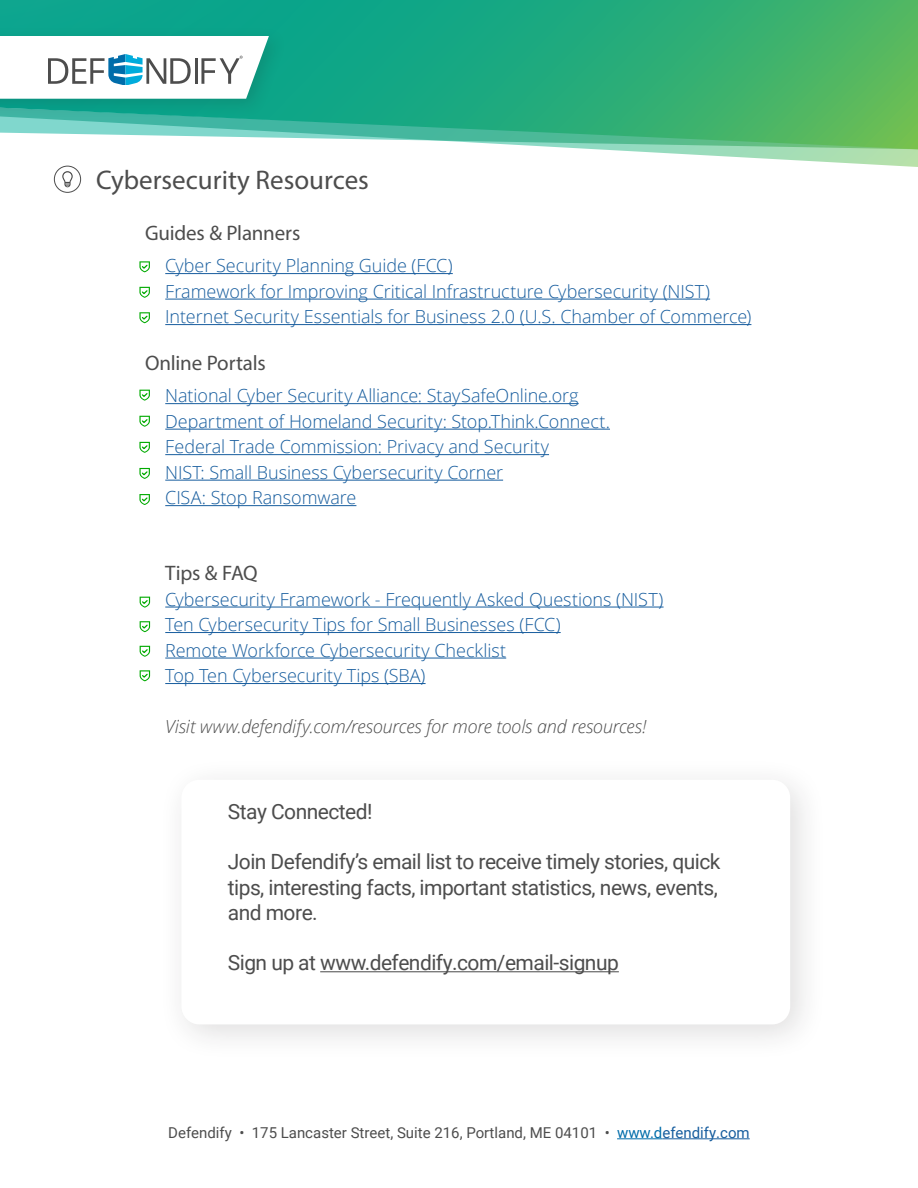
<style>
.page{position:relative;width:918px;height:1188px;background:#fff}
.page>*{position:absolute;margin:0;border:0;box-sizing:border-box;transform-origin:0 0}
.t1{font:27px "Myriad Pro";color:#4d4d4d}
.t2{font:21px/25.2px "Roboto";letter-spacing:-.025em;color:#4d4d4d}
.subhead{font:21px "Myriad Pro";letter-spacing:-.01em;color:#4d4d4d}
.t3{font:300 18px/25.5px "Open Sans";letter-spacing:-.005em;color:#175d9e}
.t4{font:italic 300 18px "Open Sans";letter-spacing:-.01em;color:#4d4d4d}
.t5{font:15px "Roboto";color:#4d4d4d}
.s1{color:#006daa}
.s2{color:#175d9e}
</style>
<div class="page">
<svg style="left:56px;top:153px;width:862px;height:18px"></svg>
<svg style="left:0;top:0;width:918px;height:153px;background:#5dbf87"></svg>
<svg style="left:0;top:0;width:560px;height:127px;background:#17a887"></svg>
<div style="left:0;top:26px;width:287px;height:93px;background:#231f20;opacity:.15"></div>
<svg style="left:0;top:36px;width:269px;height:63px"></svg>
<hr style="left:617px;top:1138px;width:45px;height:1px;background:#006daa">
<hr style="left:662px;top:1138px;width:88px;height:1px;background:#175d9e">
<div style="left:54px;top:166px;width:27px;height:27px;border:1px solid #4d4d4d;border-radius:50%"></div>
<svg style="left:62px;top:171px;width:11px;height:16px"></svg>
<hr style="left:165px;top:273px;width:288px;height:1px;background:#175d9e">
<hr style="left:165px;top:299px;width:545px;height:1px;background:#175d9e">
<hr style="left:165px;top:324px;width:586px;height:1px;background:#175d9e">
<hr style="left:165px;top:403px;width:414px;height:1px;background:#175d9e">
<hr style="left:165px;top:429px;width:445px;height:1px;background:#175d9e">
<hr style="left:165px;top:454px;width:384px;height:1px;background:#175d9e">
<hr style="left:165px;top:480px;width:338px;height:1px;background:#175d9e">
<hr style="left:165px;top:505px;width:191px;height:1px;background:#175d9e">
<hr style="left:165px;top:607px;width:499px;height:1px;background:#175d9e">
<hr style="left:165px;top:632px;width:396px;height:1px;background:#175d9e">
<hr style="left:165px;top:658px;width:341px;height:1px;background:#175d9e">
<hr style="left:165px;top:683px;width:261px;height:1px;background:#175d9e">
<svg style="left:139px;top:261px;width:11px;height:11px"></svg>
<svg style="left:139px;top:287px;width:11px;height:11px"></svg>
<svg style="left:139px;top:312px;width:11px;height:11px"></svg>
<svg style="left:140px;top:646px;width:10px;height:11px"></svg>
<svg style="left:140px;top:670px;width:10px;height:11px"></svg>
<svg style="left:140px;top:621px;width:10px;height:11px"></svg>
<svg style="left:140px;top:597px;width:10px;height:11px"></svg>
<div style="left:158px;top:756px;width:669px;height:306px;background:#231f20;opacity:.15"></div>
<div style="left:181px;top:780px;width:609px;height:244px;background:#fff;border-radius:18px"></div>
<hr style="left:320px;top:971px;width:299px;height:1px;background:#4d4d4d">
<svg style="left:139px;top:468px;width:11px;height:11px"></svg>
<svg style="left:139px;top:494px;width:11px;height:11px"></svg>
<svg style="left:139px;top:390px;width:11px;height:11px"></svg>
<svg style="left:139px;top:416px;width:11px;height:11px"></svg>
<svg style="left:139px;top:442px;width:11px;height:11px"></svg>
<p class="t1" style="left:96px;top:163px;width:274px">Cybersecurity Resources</p>
<p class="subhead" style="left:145px;top:220px;width:157px">Guides &amp; Planners</p>
<p class="t3" style="left:165px;top:252px;width:289px">Cyber Security Planning Guide (FCC)</p>
<p class="t3" style="left:165px;top:278px;width:546px">Framework for Improving Critical Infrastructure Cybersecurity (NIST)</p>
<p class="t3" style="left:165px;top:303px;width:588px">Internet Security Essentials for Business 2.0 (U.S. Chamber of Commerce)</p>
<p class="subhead" style="left:145px;top:350px;width:122px">Online Portals</p>
<p class="t3" style="left:165px;top:383px;width:415px">National Cyber Security Alliance: StaySafeOnline.org</p>
<p class="t3" style="left:165px;top:408px;width:446px">Department of Homeland Security: Stop.Think.Connect.</p>
<p class="t3" style="left:165px;top:434px;width:385px">Federal Trade Commission: Privacy and Security</p>
<p class="t3" style="left:165px;top:459px;width:339px">NIST: Small Business Cybersecurity Corner<br>CISA: Stop Ransomware</p>
<p class="subhead" style="left:165px;top:560px;width:94px">Tips &amp; FAQ</p>
<p class="t3" style="left:165px;top:586px;width:500px">Cybersecurity Framework - Frequently Asked Questions (NIST)</p>
<p class="t3" style="left:165px;top:611px;width:397px">Ten Cybersecurity Tips for Small Businesses (FCC)</p>
<p class="t3" style="left:165px;top:637px;width:342px">Remote Workforce Cybersecurity Checklist</p>
<p class="t3" style="left:165px;top:662px;width:262px">Top Ten Cybersecurity Tips (SBA)</p>
<p class="t4" style="left:165px;top:714px;width:483px">Visit www.defendify.com/resources for more tools and resources!</p>
<p class="t2" style="left:228px;top:798px;width:146px">Stay Connected!</p>
<p class="t2" style="left:228px;top:849px;width:494px">Join Defendify’s email list to receive timely stories, quick tips, interesting facts, important statistics, news, events, and more.</p>
<p class="t2" style="left:228px;top:949px;width:393px">Sign up at www.defendify.com/email-signup</p>
<p class="t5" style="left:168px;top:1122px;width:583px">Defendify • 175 Lancaster Street, Suite 216, Portland, ME 04101 • <span class="s1">www.d</span><span class="s2">efendify.com</span></p>
</div>
